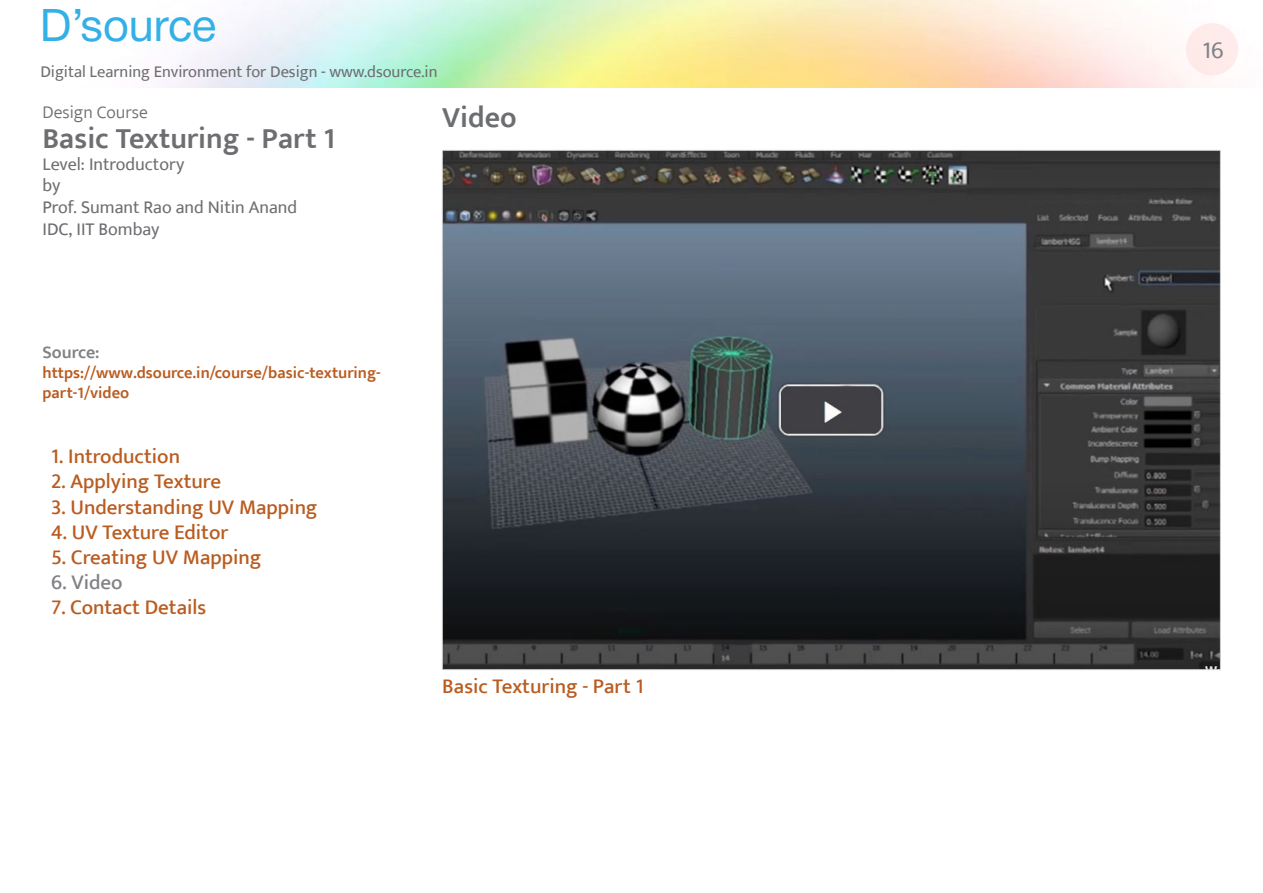
<style>
.page{position:relative;width:1263px;height:893px;background:#fff}
.page>*{position:absolute;margin:0;border:0;box-sizing:border-box;transform-origin:0 0}
.t1{font:45px "Helvetica Neue";color:#33b0e5}
.t2{font:600 30px "Ek Mukta";color:#6d6e71}
.t3{font:24px "Ek Mukta";color:#808285}
.t4{font:500 21px "Ek Mukta";color:#ba5c20}
.t5{font:500 21px "Ek Mukta";color:#808285}
.t6{font:18px/21.6px "Ek Mukta";color:#6d6e71}
.t7{font:300 18px "Ek Mukta";color:#6d6e71}
.t8{font:600 18px "Ek Mukta";color:#808285}
.t9{font:600 16.5px/19.8px "Ek Mukta";color:#ba5c20}
.t10{font:16.5px "Ek Mukta";color:#6d6e71}
</style>
<div class="page">
<div style="left:1186px;top:23px;width:52px;height:52px;background:#feeaea;border-radius:50%"></div>
<img style="left:444px;top:152px;width:774px;height:516px">
<h1 class="t1" style="left:40px;top:-7px;width:178px">D’source</h1>
<p class="t10" style="left:40px;top:62px;width:399px">Digital Learning Environment for Design - www.dsource.in</p>
<p class="t7" style="left:43px;top:101px;width:107px">Design Course</p>
<h2 class="t2" style="left:43px;top:120px;width:294px">Basic Texturing - Part 1</h2>
<p class="t6" style="left:43px;top:153px;width:256px">Level: Introductory<br>by<br>Prof. Sumant Rao and Nitin Anand<br>IDC, IIT Bombay</p>
<p class="t8" style="left:43px;top:342px;width:59px">Source:</p>
<p class="t9" style="left:43px;top:363px;width:340px">https://www.dsource.in/course/basic-texturing&shy;part-1/video</p>
<p class="t4" style="left:51px;top:444px;width:131px">1. Introduction</p>
<p class="t4" style="left:51px;top:469px;width:171px">2. Applying Texture</p>
<p class="t4" style="left:51px;top:494px;width:268px">3. Understanding UV Mapping</p>
<p class="t4" style="left:51px;top:519px;width:179px">4. UV Texture Editor</p>
<p class="t4" style="left:51px;top:544px;width:212px">5. Creating UV Mapping</p>
<p class="t5" style="left:51px;top:570px;width:73px">6. Video</p>
<p class="t4" style="left:51px;top:595px;width:157px">7. Contact Details</p>
<h2 class="t2" style="left:442px;top:100px;width:76px">Video</h2>
<p class="t4" style="left:442px;top:674px;width:203px">Basic Texturing - Part 1</p>
<p class="t3" style="left:1202px;top:35px;width:23px">16</p>
</div>
